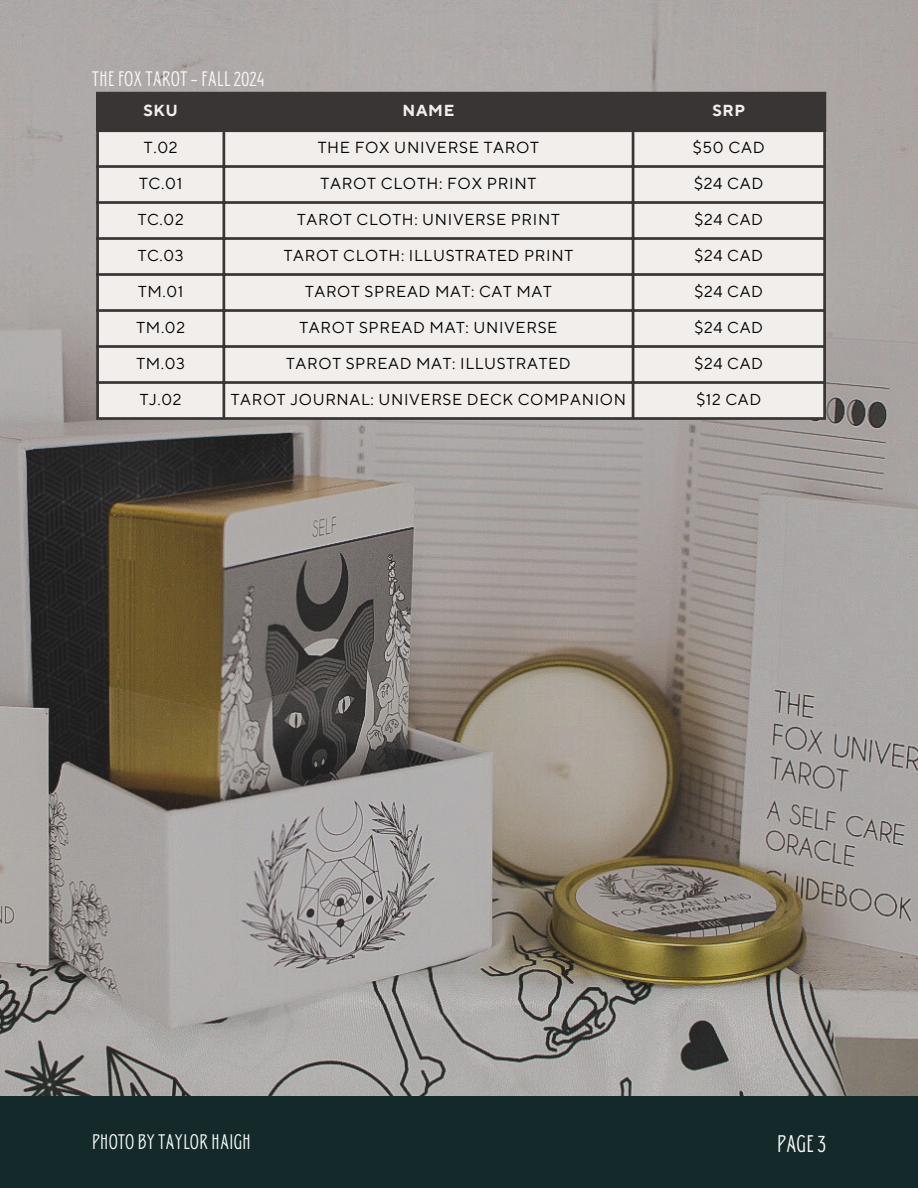
<style>
.page{position:relative;width:918px;height:1188px;background:#13292a}
.page>*{position:absolute;margin:0;border:0;box-sizing:border-box;transform-origin:0 0}
.t1{font:24px "Donau Uppercase Neue";color:#f8f7f7}
.t2{font:21px "Donau Uppercase Neue";color:#f8f7f7}
.t3{font:15.9px "TT Norms Pro";letter-spacing:.04em;color:#000001}
.t4{font:700 15.9px "TT Norms Pro";letter-spacing:.04em;color:#f1eeeb}
.t5{font:15.75px "TT Norms Pro";letter-spacing:.04em;color:#000001}
</style>
<div class="page">
<img style="left:0;top:0;width:918px;height:1096px">
<div style="left:99px;top:95px;width:724px;height:34px;background:#393535"></div>
<div style="left:99px;top:132px;width:724px;height:285px;background:#f1eeeb"></div>
<hr style="left:96px;top:132px;width:3px;height:285px;background:#393535">
<hr style="left:223px;top:132px;width:2px;height:285px;background:#393535">
<hr style="left:632px;top:132px;width:2px;height:285px;background:#393535">
<hr style="left:823px;top:132px;width:3px;height:285px;background:#393535">
<hr style="left:96px;top:165px;width:730px;height:3px;background:#393535">
<hr style="left:96px;top:201px;width:730px;height:3px;background:#393535">
<hr style="left:96px;top:237px;width:730px;height:3px;background:#393535">
<hr style="left:96px;top:273px;width:730px;height:3px;background:#393535">
<hr style="left:96px;top:309px;width:730px;height:3px;background:#393535">
<hr style="left:96px;top:345px;width:730px;height:3px;background:#393535">
<hr style="left:96px;top:381px;width:730px;height:3px;background:#393535">
<hr style="left:96px;top:417px;width:730px;height:3px;background:#393535">
<hr style="left:96px;top:95px;width:3px;height:34px;background:#393535">
<hr style="left:222px;top:95px;width:3px;height:34px;background:#393535">
<hr style="left:631px;top:95px;width:4px;height:34px;background:#393535">
<hr style="left:823px;top:95px;width:3px;height:34px;background:#393535">
<hr style="left:96px;top:92px;width:730px;height:3px;background:#393535">
<hr style="left:96px;top:129px;width:730px;height:3px;background:#393535">
<p class="t2" style="left:92px;top:66px;width:174px">THEFOX TAROT-FALL2024</p>
<p class="t4" style="left:144px;top:101px;width:36px">SKU</p>
<p class="t4" style="left:403px;top:101px;width:53px">NAME</p>
<p class="t4" style="left:712px;top:101px;width:34px">SRP</p>
<p class="t3" style="left:144px;top:138px;width:35px">T.02</p>
<p class="t3" style="left:318px;top:138px;width:223px">THE FOX UNIVERSE TAROT</p>
<p class="t3" style="left:693px;top:138px;width:73px">$50 CAD</p>
<p class="t3" style="left:139px;top:174px;width:45px">TC.01</p>
<p class="t3" style="left:321px;top:174px;width:217px">TAROT CLOTH: FOX PRINT</p>
<p class="t3" style="left:694px;top:174px;width:71px">$24 CAD</p>
<p class="t5" style="left:138px;top:210px;width:47px">TC.02</p>
<p class="t5" style="left:297px;top:210px;width:264px">TAROT CLOTH: UNIVERSE PRINT</p>
<p class="t5" style="left:695px;top:210px;width:70px">$24 CAD</p>
<p class="t5" style="left:138px;top:246px;width:48px">TC.03</p>
<p class="t5" style="left:284px;top:246px;width:291px">TAROT CLOTH: ILLUSTRATED PRINT</p>
<p class="t5" style="left:695px;top:246px;width:70px">$24 CAD</p>
<p class="t5" style="left:138px;top:282px;width:47px">TM.01</p>
<p class="t5" style="left:305px;top:282px;width:248px">TAROT SPREAD MAT: CAT MAT</p>
<p class="t5" style="left:695px;top:282px;width:70px">$24 CAD</p>
<p class="t5" style="left:136px;top:318px;width:50px">TM.02</p>
<p class="t5" style="left:300px;top:318px;width:259px">TAROT SPREAD MAT: UNIVERSE</p>
<p class="t5" style="left:695px;top:318px;width:70px">$24 CAD</p>
<p class="t5" style="left:136px;top:354px;width:50px">TM.03</p>
<p class="t5" style="left:286px;top:354px;width:286px">TAROT SPREAD MAT: ILLUSTRATED</p>
<p class="t5" style="left:695px;top:354px;width:70px">$24 CAD</p>
<p class="t5" style="left:140px;top:390px;width:43px">TJ.02</p>
<p class="t5" style="left:231px;top:390px;width:397px">TAROT JOURNAL: UNIVERSE DECK COMPANION</p>
<p class="t5" style="left:696px;top:390px;width:66px">$12 CAD</p>
<p class="t2" style="left:92px;top:1128px;width:157px">PHOTOBYTAYLOR HAIGH</p>
<h2 class="t1" style="left:777px;top:1129px;width:51px">PAGE3</h2>
</div>
